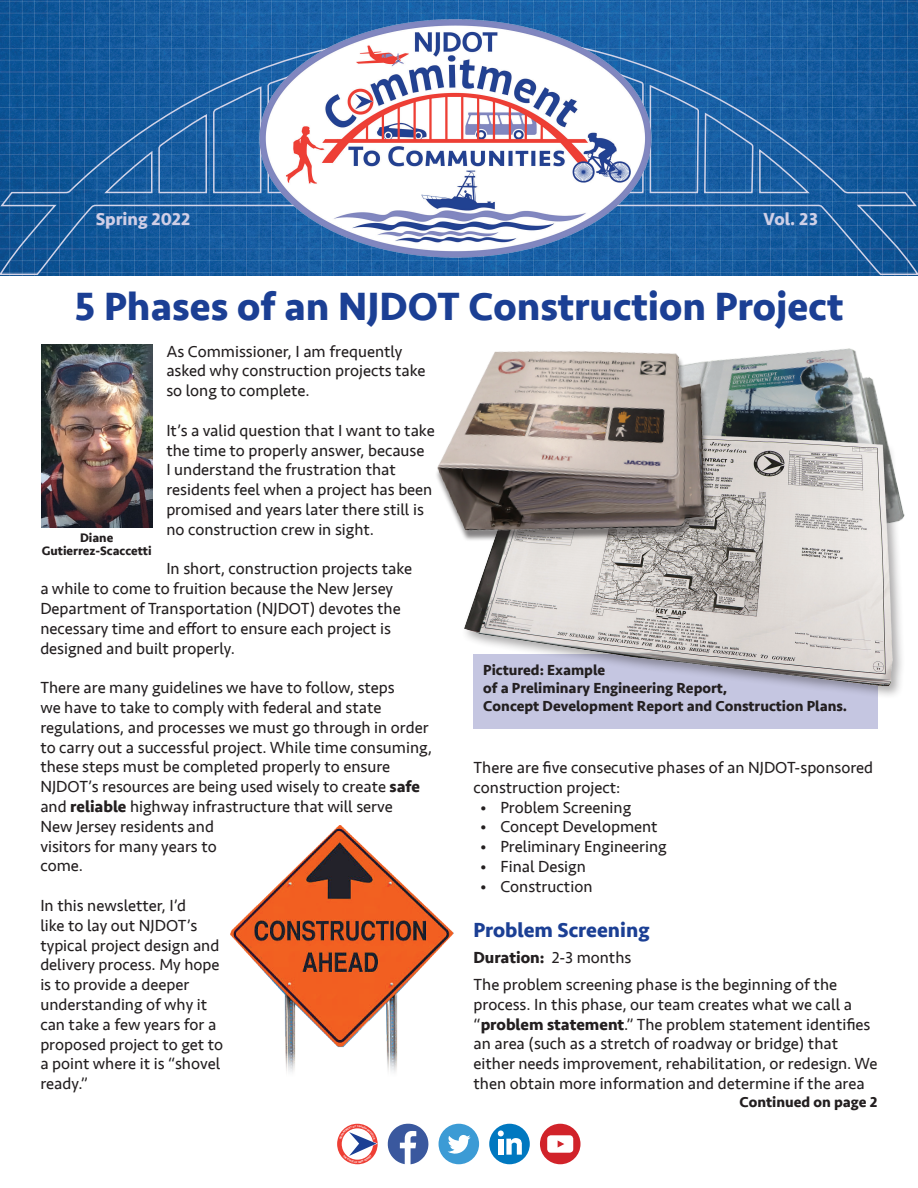
<style>
.page{position:relative;width:918px;height:1188px;background:#fff}
.page>*{position:absolute;margin:0;border:0;box-sizing:border-box;transform-origin:0 0}
.t1{font:700 40.5px "Seravek";color:#1b3f94}
.t2{font:700 21px "Seravek";color:#1b3f94}
.t3{font:700 18px "Seravek";color:#d0cee6}
.t4{font:700 18px "Seravek";color:#cfd0e7}
.t5{font:16.5px/19.8px "Seravek";color:#231f20}
.t6{font:700 15px/18px "Seravek";color:#231f20}
.t7{font:700 12.75px/13.5px "Seravek";color:#231f20;text-align:center}
.s1{font-weight:700}
</style>
<div class="page">
<img style="left:41px;top:367px;width:111px;height:161px">
<svg style="left:0;top:0;width:918px;height:367px"></svg>
<img style="left:240px;top:0;width:432px;height:289px">
<div style="left:473px;top:654px;width:405px;height:75px;background:#c5c6e1"></div>
<svg style="left:388px;top:1124px;width:40px;height:40px"></svg>
<div style="left:439px;top:1124px;width:40px;height:40px;background:#3c9bd5;border-radius:50%"></div>
<svg style="left:448px;top:1135px;width:23px;height:19px"></svg>
<div style="left:489px;top:1124px;width:41px;height:40px;background:#0078c0;border-radius:50%"></div>
<svg style="left:498px;top:1130px;width:24px;height:25px"></svg>
<div style="left:540px;top:1124px;width:41px;height:40px;background:#d1232a;border-radius:50%"></div>
<div style="left:547px;top:1135px;width:26px;height:18px;background:#fff;border-radius:4px"></div>
<svg style="left:558px;top:1140px;width:6px;height:8px"></svg>
<img style="left:230px;top:825px;width:223px;height:247px">
<img style="left:727px;top:320px;width:185px;height:109px">
<div style="left:461px;top:429px;width:445px;height:270px;background:#231f20;opacity:.38"></div>
<img style="left:464px;top:433px;width:436px;height:259px">
<img style="left:416px;top:320px;width:311px;height:238px">
<svg style="left:337px;top:1124px;width:41px;height:40px"></svg>
<p class="t3" style="left:96px;top:205px;width:96px">Spring 2022</p>
<p class="t4" style="left:764px;top:205px;width:56px">Vol. 23</p>
<h1 class="t1" style="left:75px;top:274px;width:770px">5 Phases of an NJDOT Construction Project</h1>
<p class="t5" style="left:166px;top:341px;width:261px">As Commissioner, I am frequently asked why construction projects take so long to complete.</p>
<p class="t5" style="left:166px;top:420px;width:270px">It’s a valid question that I want to take the time to properly answer, because<br>I understand the frustration that residents feel when a project has been promised and years later there still is no construction crew in sight.</p>
<p class="t5" style="left:40px;top:559px;width:373px;text-indent:126px">In short, construction projects take a while to come to fruition because the New Jersey Department of Transportation (NJDOT) devotes the necessary time and effort to ensure each project is designed and built properly.</p>
<p class="t5" style="left:40px;top:678px;width:393px">There are many guidelines we have to follow, steps<br>we have to take to comply with federal and state regulations, and processes we must go through in order to carry out a successful project. While time consuming, these steps must be completed properly to ensure NJDOT’s resources are being used wisely to create <span class="s1">safe </span>and <span class="s1">reliable</span> highway infrastructure that will serve<br>New Jersey residents and<br>visitors for many years to<br>come.</p>
<p class="t5" style="left:40px;top:896px;width:184px">In this newsletter, I’d<br>like to lay out NJDOT’s typical project design and delivery process. My hope is to provide a deeper understanding of why it can take a few years for a proposed project to get to a point where it is “shovel ready.”</p>
<p class="t7" style="left:42px;top:530px;width:111px">Diane<br>Gutierrez-Scaccetti</p>
<p class="t6" style="left:483px;top:661px;width:365px">Pictured: Example<br>of a Preliminary Engineering Report,<br>Concept Development Report and Construction Plans.</p>
<p class="t5" style="left:474px;top:758px;width:401px">There are five consecutive phases of an NJDOT-sponsored construction project:</p>
<p class="t5" style="left:480px;top:797px;width:152px">• Problem Screening</p>
<p class="t5" style="left:480px;top:817px;width:179px">• Concept Development</p>
<p class="t5" style="left:480px;top:837px;width:188px">• Preliminary Engineering</p>
<p class="t5" style="left:480px;top:857px;width:107px">• Final Design</p>
<p class="t5" style="left:480px;top:876px;width:114px">• Construction</p>
<p class="t2" style="left:474px;top:913px;width:177px">Problem Screening</p>
<p class="t5" style="left:474px;top:945px;width:365px;line-height:26.5px"><span class="s1">Duration:</span> 2-3 months<br>The problem screening phase is the beginning of the</p>
<p class="t5" style="left:474px;top:994px;width:405px">process. In this phase, our team creates what we call a “<span class="s1">problem statement</span>.” The problem statement identifies an area (such as a stretch of roadway or bridge) that either needs improvement, rehabilitation, or redesign. We then obtain more information and determine if the area</p>
<p class="t6" style="left:739px;top:1093px;width:140px">Continued on page 2</p>
</div>
